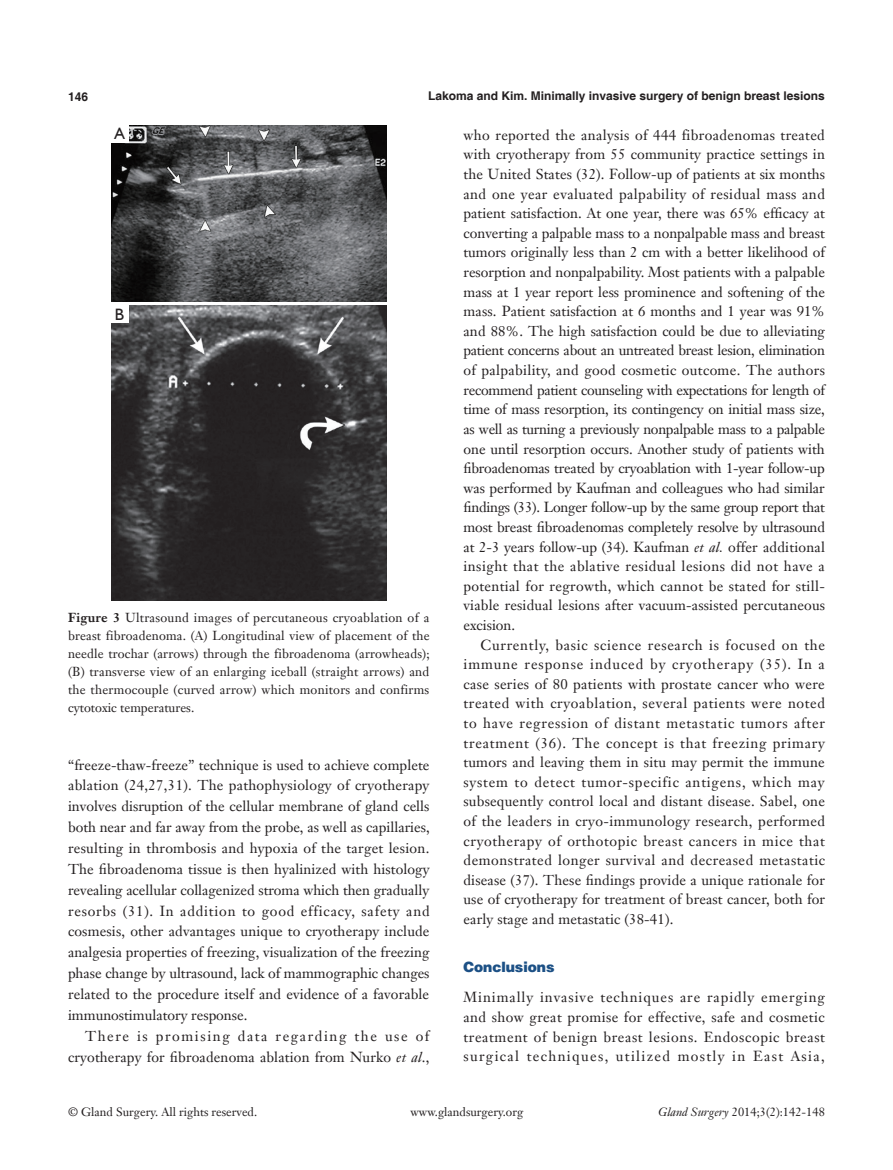
<style>
.page{position:relative;width:893px;height:1170px;background:#fff}
.page>*{position:absolute;margin:0;border:0;box-sizing:border-box;transform-origin:0 0}
.t1{font:16.5px "Humanist 521 BT";color:#231f20}
.t2{font:14.25px/19.6px "Janson Text LT";letter-spacing:.01em;color:#231f20;text-align:justify}
.t3{font:900 14.25px "Helvetica";color:#1c5085}
.t4{font:12.75px/18px "Janson Text LT";letter-spacing:.02em;color:#231f20;text-align:justify}
.t5{font:12px "Janson Text LT";color:#231f20}
.t6{font:700 12px "Helvetica";color:#231f20}
.s1{font-weight:700}
.s2{font-style:italic}
</style>
<div class="page">
<img style="left:111px;top:125px;width:275px;height:176px">
<img style="left:111px;top:306px;width:275px;height:294px">
<div style="left:111px;top:125px;width:17px;height:17px;background:#fff"></div>
<div style="left:111px;top:306px;width:17px;height:17px;background:#fff"></div>
<p class="t6" style="left:68px;top:89px;width:22px">146</p>
<p class="t6" style="left:428px;top:88px;width:398px">Lakoma and Kim. Minimally invasive surgery of benign breast lesions</p>
<p class="t1" style="left:114px;top:124px;width:12px">A</p>
<p class="t1" style="left:115px;top:304px;width:11px">B</p>
<p class="t4" style="left:68px;top:608px;width:363px"><span class="s1">Figure 3</span> Ultrasound images of percutaneous cryoablation of a breast fibroadenoma. (A) Longitudinal view of placement of the needle trochar (arrows) through the fibroadenoma (arrowheads); (B) transverse view of an enlarging iceball (straight arrows) and the thermocouple (curved arrow) which monitors and confirms cytotoxic temperatures.</p>
<p class="t2" style="left:68px;top:754px;width:363px;line-height:20.9px">“freeze-thaw-freeze” technique is used to achieve complete ablation (24,27,31). The pathophysiology of cryotherapy involves disruption of the cellular membrane of gland cells both near and far away from the probe, as well as capillaries, resulting in thrombosis and hypoxia of the target lesion.<br>The fibroadenoma tissue is then hyalinized with histology revealing acellular collagenized stroma which then gradually resorbs (31). In addition to good efficacy, safety and cosmesis, other advantages unique to cryotherapy include analgesia properties of freezing, visualization of the freezing phase change by ultrasound, lack of mammographic changes related to the procedure itself and evidence of a favorable immunostimulatory response.</p>
<p class="t2" style="left:68px;top:1025px;width:363px;line-height:20.9px;text-align:right">There is promising data regarding the use of cryotherapy for fibroadenoma ablation from Nurko <span class="s2">et al</span>.,</p>
<p class="t2" style="left:463px;top:125px;width:363px">who reported the analysis of 444 fibroadenomas treated with cryotherapy from 55 community practice settings in the United States (32). Follow-up of patients at six months and one year evaluated palpability of residual mass and patient satisfaction. At one year, there was 65% efficacy at converting a palpable mass to a nonpalpable mass and breast tumors originally less than 2 cm with a better likelihood of resorption and nonpalpability. Most patients with a palpable mass at 1 year report less prominence and softening of the mass. Patient satisfaction at 6 months and 1 year was 91% and 88%. The high satisfaction could be due to alleviating patient concerns about an untreated breast lesion, elimination of palpability, and good cosmetic outcome. The authors recommend patient counseling with expectations for length of time of mass resorption, its contingency on initial mass size, as well as turning a previously nonpalpable mass to a palpable one until resorption occurs. Another study of patients with fibroadenomas treated by cryoablation with 1-year follow-up was performed by Kaufman and colleagues who had similar findings (33). Longer follow-up by the same group report that most breast fibroadenomas completely resolve by ultrasound at 2-3 years follow-up (34). Kaufman <span class="s2">et al.</span> offer additional insight that the ablative residual lesions did not have a potential for regrowth, which cannot be stated for still&shy;viable residual lesions after vacuum-assisted percutaneous excision.</p>
<p class="t2" style="left:463px;top:634px;width:363px;text-indent:17px">Currently, basic science research is focused on the immune response induced by cryotherapy (35). In a case series of 80 patients with prostate cancer who were treated with cryoablation, several patients were noted to have regression of distant metastatic tumors after treatment (36). The concept is that freezing primary tumors and leaving them in situ may permit the immune system to detect tumor-specific antigens, which may subsequently control local and distant disease. Sabel, one of the leaders in cryo-immunology research, performed cryotherapy of orthotopic breast cancers in mice that demonstrated longer survival and decreased metastatic disease (37). These findings provide a unique rationale for use of cryotherapy for treatment of breast cancer, both for early stage and metastatic (38-41).</p>
<p class="t3" style="left:463px;top:957px;width:92px">Conclusions</p>
<p class="t2" style="left:463px;top:987px;width:363px">Minimally invasive techniques are rapidly emerging and show great promise for effective, safe and cosmetic treatment of benign breast lesions. Endoscopic breast surgical techniques, utilized mostly in East Asia,</p>
<p class="t5" style="left:68px;top:1104px;width:191px">© Gland Surgery. All rights reserved.</p>
<p class="t5" style="left:410px;top:1104px;width:114px">www.glandsurgery.org</p>
<p class="t5" style="left:658px;top:1104px;width:168px"><span class="s2">Gland Surgery</span> 2014;3(2):142-148</p>
</div>
